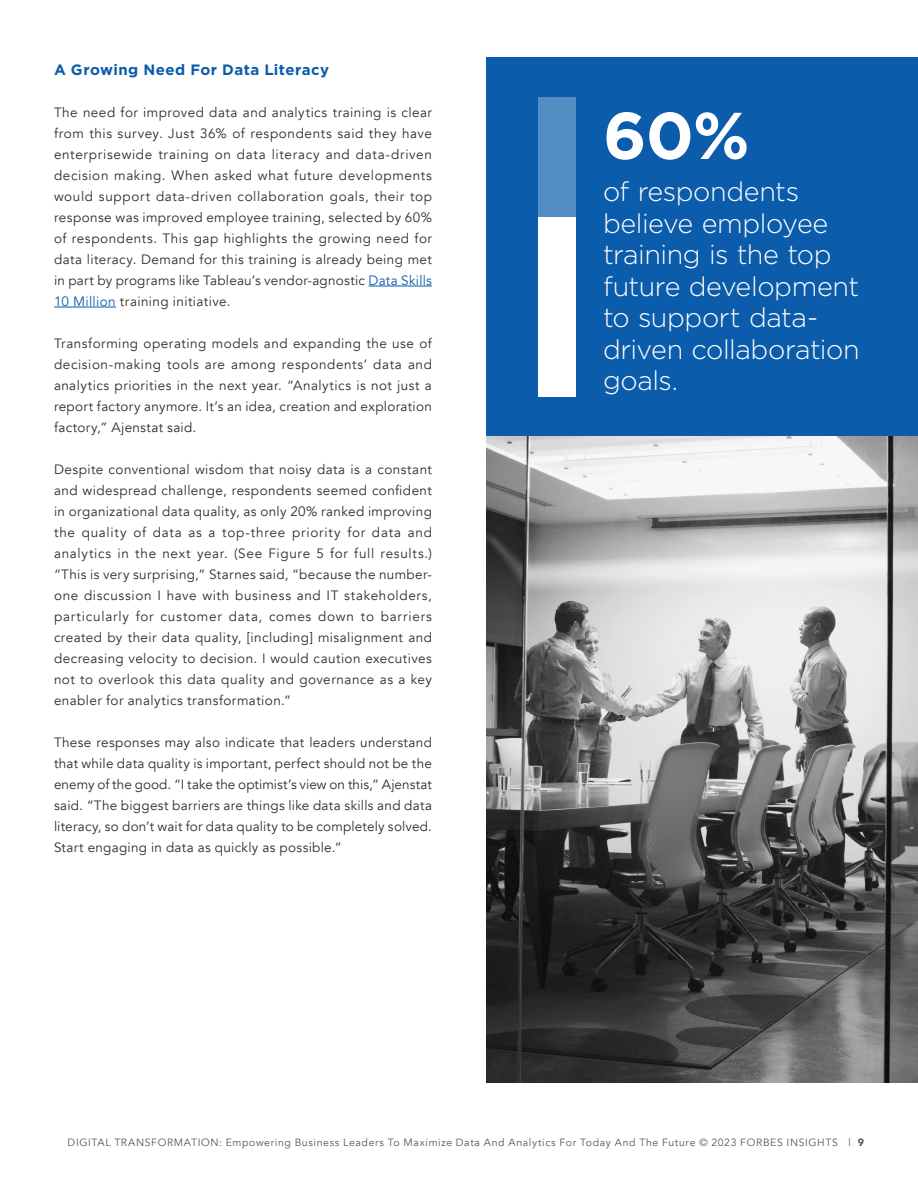
<style>
.page{position:relative;width:918px;height:1188px;background:#fff}
.page>*{position:absolute;margin:0;border:0;box-sizing:border-box;transform-origin:0 0}
.t1{font:700 66px "Gotham";color:#fff}
.t2{font:300 27px/31.5px "Gotham";letter-spacing:-.015em;color:#fff}
.Body_Copy{font:700 15px "Gotham";letter-spacing:.03em;color:#0b5cab}
.Body_Copy-2{font:13.5px/21px "Avenir";letter-spacing:.025em;color:#2e2e2e;text-align:justify}
.t3{font:10.5px "Avenir";letter-spacing:.06em;color:#59575c}
.s1{color:#0b5cab}
.s2{font-weight:900}
</style>
<div class="page">
<div style="left:486px;top:57px;width:432px;height:380px;background:#0b5cab"></div>
<div style="left:538px;top:98px;width:38px;height:300px;background:#548dc4"></div>
<div style="left:538px;top:218px;width:38px;height:180px;background:#fff"></div>
<hr style="left:369px;top:286px;width:63px;height:1px;background:#0b5cab">
<hr style="left:54px;top:307px;width:62px;height:1px;background:#0b5cab">
<svg style="left:486px;top:436px;width:432px;height:647px;background:#818181"></svg>
<p class="Body_Copy" style="left:54px;top:60px;width:277px">A Growing Need For Data Literacy</p>
<p class="Body_Copy-2" style="left:54px;top:102px;width:380px">The need for improved data and analytics training is clear from this survey. Just 36% of respondents said they have enterprisewide training on data literacy and data-driven decision making. When asked what future developments would support data-driven collaboration goals, their top response was improved employee training, selected by 60% of respondents. This gap highlights the growing need for data literacy. Demand for this training is already being met in part by programs like Tableau’s vendor-agnostic <span class="s1">Data Skills 10 Million</span> training initiative.</p>
<p class="Body_Copy-2" style="left:54px;top:333px;width:380px">Transforming operating models and expanding the use of decision-making tools are among respondents’ data and analytics priorities in the next year. “Analytics is not just a report factory anymore. It’s an idea, creation and exploration factory,” Ajenstat said.</p>
<p class="Body_Copy-2" style="left:54px;top:459px;width:380px">Despite conventional wisdom that noisy data is a constant and widespread challenge, respondents seemed confident in organizational data quality, as only 20% ranked improving the quality of data as a top-three priority for data and analytics in the next year. (See Figure 5 for full results.) “This is very surprising,” Starnes said, “because the number&shy;one discussion I have with business and IT stakeholders, particularly for customer data, comes down to barriers created by their data quality, [including] misalignment and decreasing velocity to decision. I would caution executives not to overlook this data quality and governance as a key enabler for analytics transformation.”</p>
<p class="Body_Copy-2" style="left:54px;top:732px;width:380px">These responses may also indicate that leaders understand that while data quality is important, perfect should not be the enemy of the good. “I take the optimist’s view on this,” Ajenstat said. “The biggest barriers are things like data skills and data literacy, so don’t wait for data quality to be completely solved.<br>Start engaging in data as quickly as possible.”</p>
<p class="t1" style="left:603px;top:92px;width:148px">60%</p>
<p class="t2" style="left:603px;top:175px;width:258px">of respondents believe employee training is the top future development to support data&shy;driven collaboration goals.</p>
<p class="t3" style="left:68px;top:1136px;width:798px">DIGITAL TRANSFORMATION: Empowering Business Leaders To Maximize Data And Analytics For Today And The Future © 2023 FORBES INSIGHTS | <span class="s2">9</span></p>
</div>
